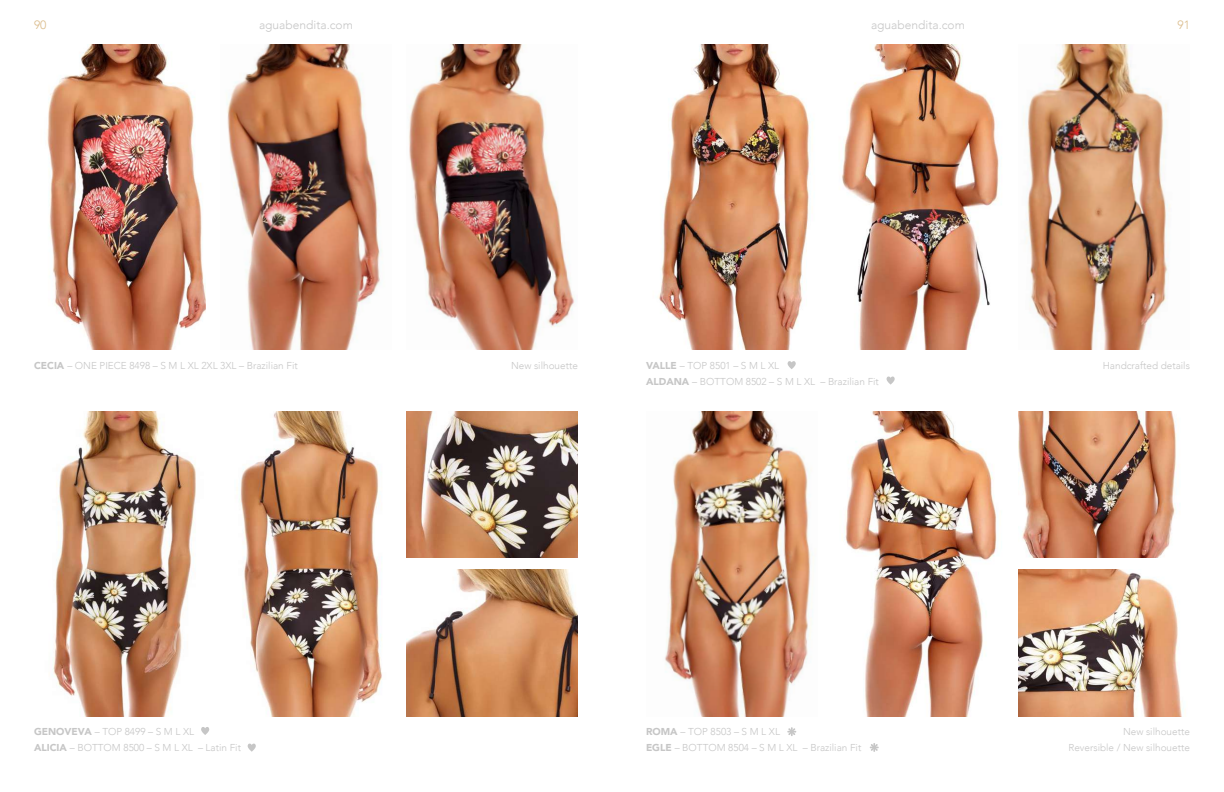
<style>
.page{position:relative;width:1224px;height:792px;background:#fff}
.page>*{position:absolute;margin:0;border:0;box-sizing:border-box;transform-origin:0 0}
.t1{font:300 12px "Avenir";color:#c6c6c6}
.t2{font:300 12px "Avenir";color:#dbbc8c}
.t3{font:300 10px "Avenir";color:#c6c6c6}
.s1{font-weight:900}
</style>
<div class="page">
<img style="left:406px;top:570px;width:172px;height:146px">
<img style="left:239px;top:411px;width:143px;height:305px">
<img style="left:406px;top:411px;width:172px;height:147px">
<img style="left:53px;top:411px;width:143px;height:305px">
<img style="left:409px;top:45px;width:166px;height:305px">
<img style="left:227px;top:45px;width:155px;height:305px">
<img style="left:47px;top:45px;width:159px;height:305px">
<svg style="left:201px;top:727px;width:9px;height:8px"></svg>
<svg style="left:247px;top:743px;width:9px;height:9px"></svg>
<img style="left:1018px;top:570px;width:165px;height:146px">
<img style="left:1018px;top:411px;width:158px;height:147px">
<img style="left:845px;top:411px;width:152px;height:305px">
<img style="left:665px;top:411px;width:146px;height:305px">
<img style="left:1023px;top:45px;width:148px;height:305px">
<img style="left:841px;top:45px;width:158px;height:305px">
<img style="left:658px;top:45px;width:151px;height:305px">
<svg style="left:787px;top:361px;width:9px;height:8px"></svg>
<svg style="left:886px;top:376px;width:9px;height:9px"></svg>
<svg style="left:787px;top:727px;width:9px;height:9px"></svg>
<svg style="left:870px;top:743px;width:9px;height:9px"></svg>
<p class="t2" style="left:34px;top:18px;width:14px">90</p>
<p class="t1" style="left:259px;top:18px;width:95px">aguabendita.com</p>
<p class="t1" style="left:871px;top:18px;width:95px">aguabendita.com</p>
<p class="t2" style="left:1178px;top:18px;width:14px">91</p>
<p class="t3" style="left:34px;top:359px;width:265px"><span class="s1">CECIA</span> – ONE PIECE 8498 – S M L XL 2XL 3XL – Brazilian Fit</p>
<p class="t3" style="left:511px;top:359px;width:68px">New silhouette</p>
<p class="t3" style="left:646px;top:359px;width:135px"><span class="s1">VALLE</span> – TOP 8501 – S M L XL</p>
<p class="t3" style="left:1103px;top:359px;width:89px">Handcrafted details</p>
<p class="t3" style="left:646px;top:375px;width:234px"><span class="s1">ALDANA</span> – BOTTOM 8502 – S M L XL – Brazilian Fit</p>
<p class="t3" style="left:34px;top:726px;width:162px"><span class="s1">GENOVEVA</span> – TOP 8499 – S M L XL</p>
<p class="t3" style="left:646px;top:726px;width:135px"><span class="s1">ROMA</span> – TOP 8503 – S M L XL</p>
<p class="t3" style="left:1123px;top:726px;width:68px">New silhouette</p>
<p class="t3" style="left:34px;top:742px;width:209px"><span class="s1">ALICIA</span> – BOTTOM 8500 – S M L XL – Latin Fit</p>
<p class="t3" style="left:646px;top:742px;width:217px"><span class="s1">EGLE</span> – BOTTOM 8504 – S M L XL – Brazilian Fit</p>
<p class="t3" style="left:1068px;top:742px;width:123px">Reversible / New silhouette</p>
</div>
